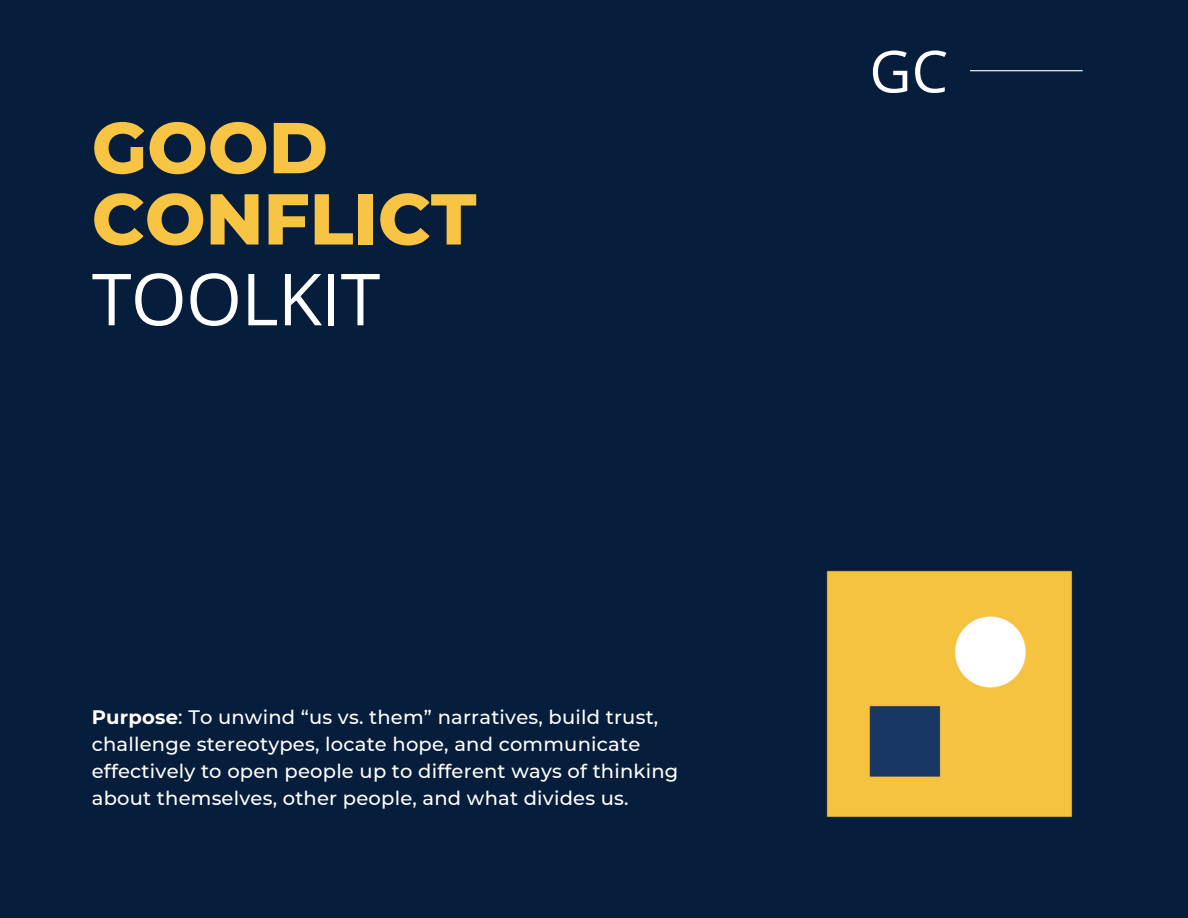
<style>
.page{position:relative;width:1188px;height:918px;background:#061d3b}
.page>*{position:absolute;margin:0;border:0;box-sizing:border-box;transform-origin:0 0}
.t1{font:800 71.85px/71.2px "Montserrat";color:#f7c443}
.t2{font:71.85px "Open Sans";letter-spacing:-.01em;color:#fff}
.t3{font:57.9px "Open Sans";color:#fff}
.t4{font:500 19.5px/27px "Montserrat";letter-spacing:.01em;color:#fff}
.s1{font-weight:700}
</style>
<div class="page">
<img style="left:826px;top:570px;width:247px;height:248px">
<hr style="left:970px;top:70px;width:113px;height:1px;background:#fff">
<h1 class="t1" style="left:92px;top:112px;width:386px">GOOD<br>CONFLICT</h1>
<h2 class="t2" style="left:92px;top:249px;width:290px">TOOLKIT</h2>
<p class="t4" style="left:92px;top:703px;width:588px"><span class="s1">Purpose</span>: To unwind “us vs. them” narratives, build trust, challenge stereotypes, locate hope, and communicate effectively to open people up to different ways of thinking about themselves, other people, and what divides us.</p>
<p class="t3" style="left:869px;top:31px;width:80px">GC</p>
</div>
